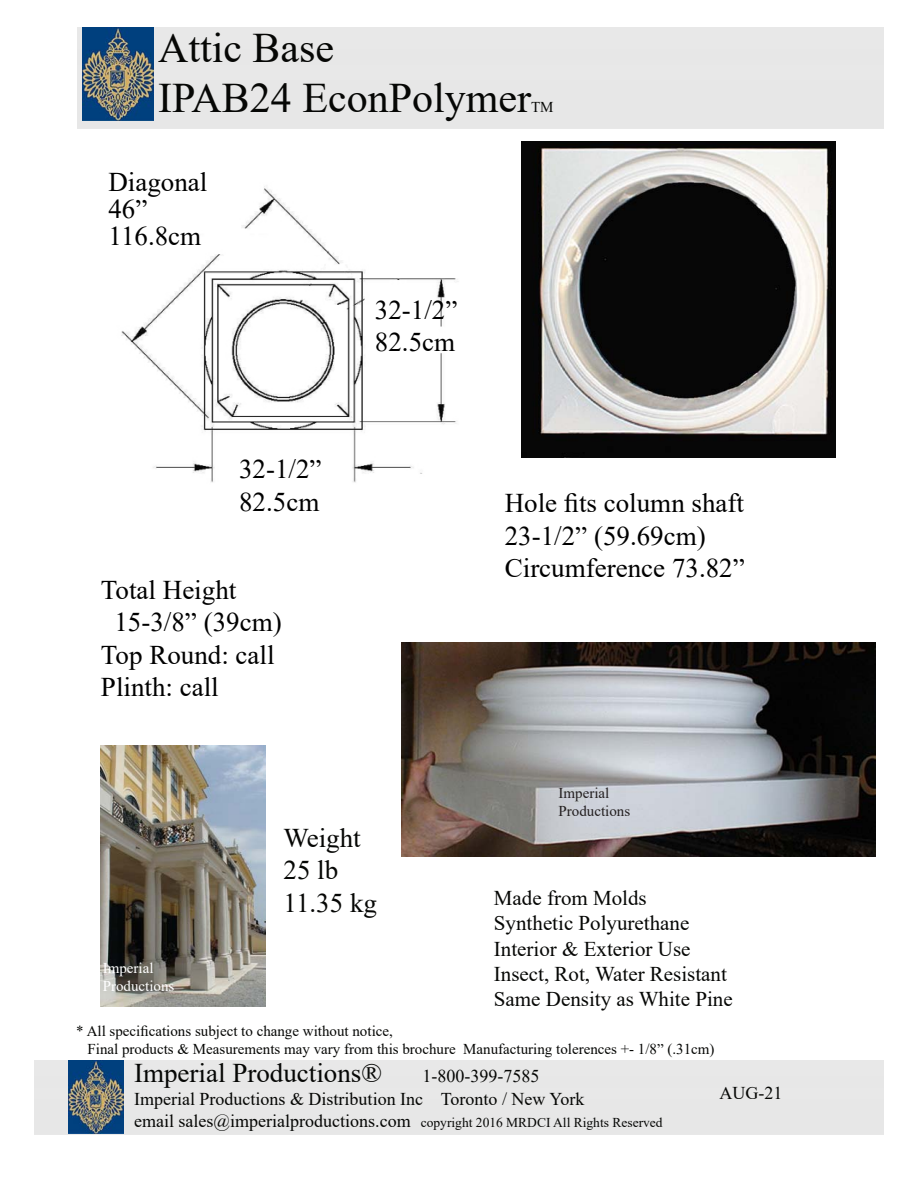
<style>
.page{position:relative;width:918px;height:1188px;background:#fff}
.page>*{position:absolute;margin:0;border:0;box-sizing:border-box;transform-origin:0 0}
.t1{font:42px "Times New Roman";color:#060705}
.t2{font:27px "Times New Roman";color:#000}
.t3{font:27px "Times New Roman";color:#060705}
.t4{font:21px "Times New Roman";color:#060705}
.t5{font:18px "Times New Roman";color:#060705}
.t6{font:15px "Times New Roman";color:#060705}
.t7{font:15px "Times New Roman";color:#231f20}
.t8{font:15px "Times New Roman";color:#fff}
.t9{font:13.5px "Times New Roman";color:#060705}
.s1{font-size:18px}
</style>
<div class="page">
<div style="left:78px;top:27px;width:806px;height:102px;background:#e7e7e7"></div>
<img style="left:82px;top:27px;width:71px;height:94px">
<img style="left:121px;top:186px;width:337px;height:297px">
<img style="left:101px;top:746px;width:164px;height:261px">
<img style="left:402px;top:643px;width:474px;height:213px">
<img style="left:521px;top:141px;width:314px;height:317px">
<div style="left:34px;top:1061px;width:850px;height:73px;background:#e7e7e7"></div>
<img style="left:68px;top:1060px;width:56px;height:73px">
<p class="t1" style="left:158px;top:18px;width:178px">Attic Base</p>
<p class="t1" style="left:158px;top:69px;width:374px">IPAB24 EconPolymer</p>
<p class="t6" style="left:531px;top:97px;width:24px">TM</p>
<p class="t2" style="left:108px;top:163px;width:100px">Diagonal</p>
<p class="t2" style="left:108px;top:190px;width:40px">46”</p>
<p class="t2" style="left:108px;top:217px;width:94px">116.8cm</p>
<p class="t2" style="left:375px;top:291px;width:84px">32-1/2”</p>
<p class="t2" style="left:375px;top:323px;width:82px">82.5cm</p>
<p class="t2" style="left:239px;top:450px;width:84px">32-1/2”</p>
<p class="t2" style="left:239px;top:483px;width:82px">82.5cm</p>
<p class="t2" style="left:101px;top:571px;width:137px">Total Height</p>
<p class="t2" style="left:114px;top:603px;width:169px">15-3/8” (39cm)</p>
<p class="t2" style="left:101px;top:635px;width:175px">Top Round: call</p>
<p class="t2" style="left:101px;top:668px;width:119px">Plinth: call</p>
<p class="t8" style="left:103px;top:958px;width:52px">Imperial</p>
<p class="t8" style="left:103px;top:976px;width:73px">Productions</p>
<p class="t3" style="left:284px;top:819px;width:79px">Weight</p>
<p class="t3" style="left:284px;top:851px;width:56px">25 lb</p>
<p class="t3" style="left:284px;top:883px;width:95px">11.35 kg</p>
<p class="t2" style="left:505px;top:484px;width:241px">Hole fits column shaft</p>
<p class="t2" style="left:505px;top:516px;width:202px">23-1/2” (59.69cm)</p>
<p class="t2" style="left:505px;top:549px;width:241px">Circumference 73.82”</p>
<p class="t7" style="left:559px;top:782px;width:52px">Imperial</p>
<p class="t7" style="left:559px;top:800px;width:73px">Productions</p>
<p class="t4" style="left:494px;top:883px;width:154px">Made from Molds</p>
<p class="t4" style="left:494px;top:909px;width:197px">Synthetic Polyurethane</p>
<p class="t4" style="left:494px;top:934px;width:198px">Interior &amp; Exterior Use</p>
<p class="t4" style="left:494px;top:959px;width:234px">Insect, Rot, Water Resistant</p>
<p class="t4" style="left:494px;top:984px;width:240px">Same Density as White Pine</p>
<p class="t6" style="left:76px;top:1020px;width:318px">* All specifications subject to change without notice,</p>
<p class="t6" style="left:88px;top:1038px;width:629px">Final products &amp; Measurements may vary from this brochure Manufacturing tolerences +- 1/8” (.31cm)</p>
<p class="t3" style="left:134px;top:1054px;width:249px">Imperial Productions®</p>
<p class="t5" style="left:422px;top:1063px;width:118px">1-800-399-7585</p>
<p class="t5" style="left:134px;top:1086px;width:452px">Imperial Productions &amp; Distribution Inc Toronto / New York</p>
<p class="t9" style="left:134px;top:1113px;width:530px"><span class="s1">email sales@imperialproductions.com</span> copyright 2016 MRDCI All Rights Reserved</p>
<p class="t5" style="left:719px;top:1080px;width:64px">AUG-21</p>
</div>
